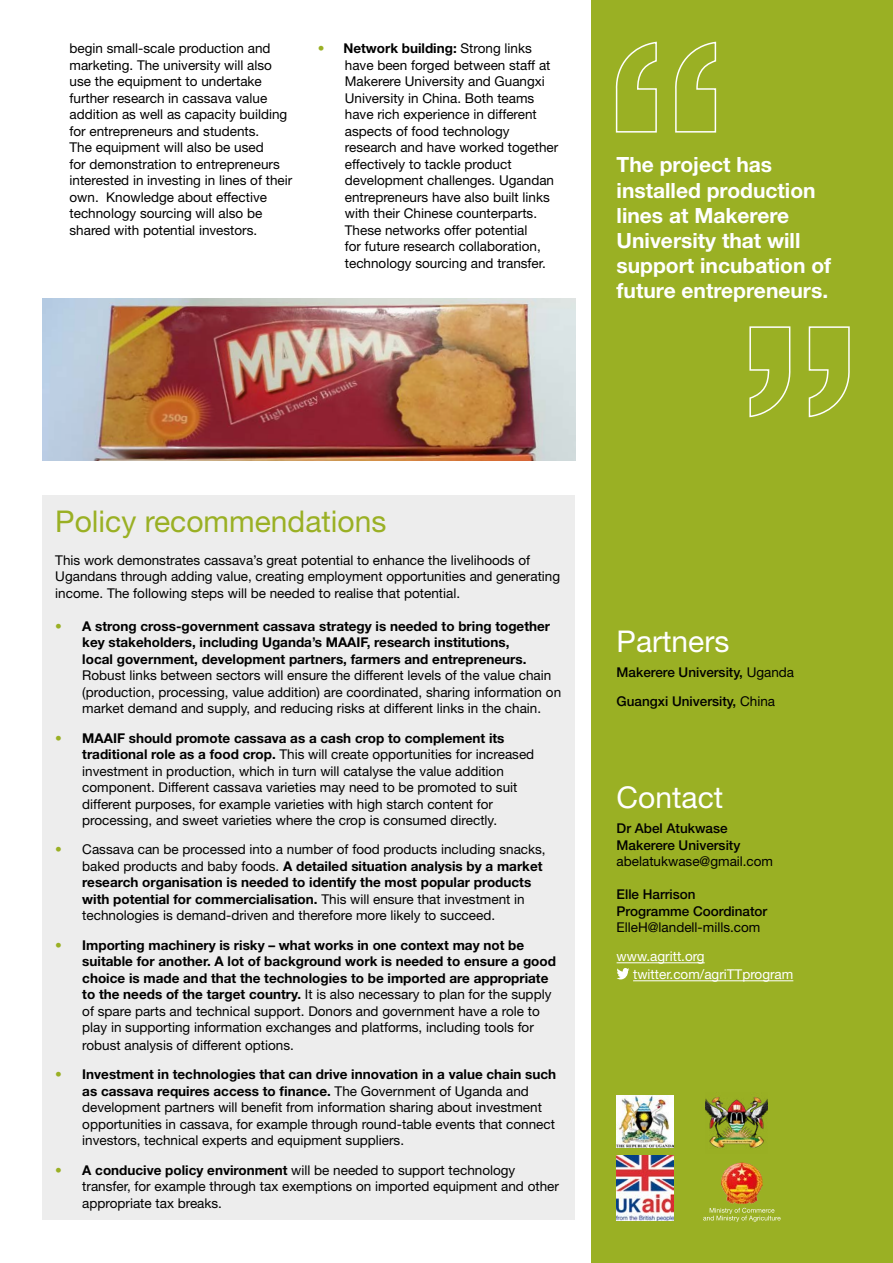
<style>
.page{position:relative;width:893px;height:1263px;background:#fff}
.page>*{position:absolute;margin:0;border:0;box-sizing:border-box;transform-origin:0 0}
.t1{font:30px "Helvetica Neue";color:#9ab024}
.t2{font:30px "Helvetica Neue";color:#fff}
.t3{font:700 21px/25.2px "Helvetica Neue";color:#fff}
.t4{font:13.5px/16.5px "Helvetica Neue";color:#000}
.t5{font:700 13.5px/16.5px "Helvetica Neue";color:#000}
.t6{font:500 13.5px/16.5px "Helvetica Neue";color:#000}
.t7{font:13.5px/18px "Helvetica Neue";color:#fff}
.s1{color:#9ab024}
.s2{font-weight:700}
.s3{font-weight:400;color:#9ab024}
.s4{font-weight:400}
</style>
<div class="page">
<div style="left:592px;top:0;width:301px;height:1263px;background:#9ab024"></div>
<hr style="left:617px;top:962px;width:88px;height:1px;background:#fff">
<hr style="left:633px;top:980px;width:160px;height:1px;background:#fff">
<svg style="left:617px;top:968px;width:12px;height:11px"></svg>
<div style="left:43px;top:495px;width:532px;height:725px;background:#ededed"></div>
<svg style="left:615px;top:41px;width:102px;height:92px"></svg>
<svg style="left:749px;top:326px;width:101px;height:92px"></svg>
<img style="left:617px;top:1095px;width:56px;height:52px">
<img style="left:721px;top:1163px;width:42px;height:41px">
<svg style="left:703px;top:1208px;width:78px;height:14px"></svg>
<img style="left:617px;top:1155px;width:56px;height:66px">
<img style="left:705px;top:1097px;width:63px;height:51px">
<img style="left:43px;top:298px;width:532px;height:162px">
<p class="t4" style="left:70px;top:40px;width:224px">begin small-scale production and marketing. The university will also use the equipment to undertake further research in cassava value addition as well as capacity building for entrepreneurs and students.<br>The equipment will also be used<br>for demonstration to entrepreneurs interested in investing in lines of their own. Knowledge about effective technology sourcing will also be shared with potential investors.</p>
<p class="t4" style="left:345px;top:40px;width:215px;text-indent:-27px"><span class="s1">•</span> <span class="s2">Network building:</span> Strong links have been forged between staff at Makerere University and Guangxi University in China. Both teams have rich experience in different aspects of food technology research and have worked together effectively to tackle product development challenges. Ugandan entrepreneurs have also built links with their Chinese counterparts.<br>These networks offer potential<br>for future research collaboration, technology sourcing and transfer.</p>
<h2 class="t3" style="left:617px;top:152px;width:216px">The project has installed production lines at Makerere<br>University that will support incubation of future entrepreneurs.</h2>
<h1 class="t1" style="left:55px;top:503px;width:333px">Policy recommendations</h1>
<p class="t4" style="left:55px;top:552px;width:506px">This work demonstrates cassava’s great potential to enhance the livelihoods of<br>Ugandans through adding value, creating employment opportunities and generating income. The following steps will be needed to realise that potential.</p>
<p class="t5" style="left:82px;top:617px;width:469px;text-indent:-27px"><span class="s3">•</span> A strong cross-government cassava strategy is needed to bring together key stakeholders, including Uganda’s MAAIF, research institutions,<br>local government, development partners, farmers and entrepreneurs.</p>
<p class="t4" style="left:82px;top:667px;width:480px">Robust links between sectors will ensure the different levels of the value chain (production, processing, value addition) are coordinated, sharing information on market demand and supply, and reducing risks at different links in the chain.</p>
<p class="t4" style="left:82px;top:729px;width:453px;text-indent:-27px"><span class="s1">•</span> <span class="s2">MAAIF should promote cassava as a cash crop to complement its traditional role as a food crop.</span> This will create opportunities for increased investment in production, which in turn will catalyse the value addition component. Different cassava varieties may need to be promoted to suit different purposes, for example varieties with high starch content for processing, and sweet varieties where the crop is consumed directly.</p>
<p class="t4" style="left:82px;top:841px;width:465px;text-indent:-27px"><span class="s1">•</span> Cassava can be processed into a number of food products including snacks, baked products and baby foods. <span class="s2">A detailed situation analysis by a market research organisation is needed to identify the most popular products with potential for commercialisation.</span> This will ensure that investment in technologies is demand-driven and therefore more likely to succeed.</p>
<p class="t5" style="left:82px;top:936px;width:475px;text-indent:-27px"><span class="s3">•</span> Importing machinery is risky – what works in one context may not be suitable for another. A lot of background work is needed to ensure a good choice is made and that the technologies to be imported are appropriate to the needs of the target country. <span class="s4">It is also necessary to plan for the supply of spare parts and technical support. Donors and government have a role to play in supporting information exchanges and platforms, including tools for</span></p>
<p class="t4" style="left:82px;top:1037px;width:213px">robust analysis of different options.</p>
<p class="t4" style="left:82px;top:1066px;width:475px;text-indent:-27px"><span class="s1">•</span> <span class="s2">Investment in technologies that can drive innovation in a value chain such as cassava requires access to finance.</span> The Government of Uganda and development partners will benefit from information sharing about investment opportunities in cassava, for example through round-table events that connect investors, technical experts and equipment suppliers.</p>
<p class="t4" style="left:82px;top:1161px;width:478px;text-indent:-27px"><span class="s1">•</span> <span class="s2">A conducive policy environment</span> will be needed to support technology transfer, for example through tax exemptions on imported equipment and other appropriate tax breaks.</p>
<h1 class="t2" style="left:617px;top:623px;width:114px">Partners</h1>
<p class="t6" style="left:617px;top:657px;width:179px;line-height:29.2px">Makerere University, <span class="s4">Uganda<br></span>Guangxi University, <span class="s4">China</span></p>
<h1 class="t2" style="left:617px;top:780px;width:108px">Contact</h1>
<p class="t6" style="left:617px;top:820px;width:125px">Dr Abel Atukwase<br>Makerere University</p>
<p class="t4" style="left:617px;top:853px;width:158px">abelatukwase@gmail.com</p>
<p class="t6" style="left:617px;top:886px;width:152px">Elle Harrison<br>Programme Coordinator</p>
<p class="t4" style="left:617px;top:919px;width:145px">ElleH@landell-mills.com</p>
<p class="t7" style="left:633px;top:947px;width:162px;text-indent:-17px">www.agritt.org twitter.com/agriTTprogram</p>
</div>
